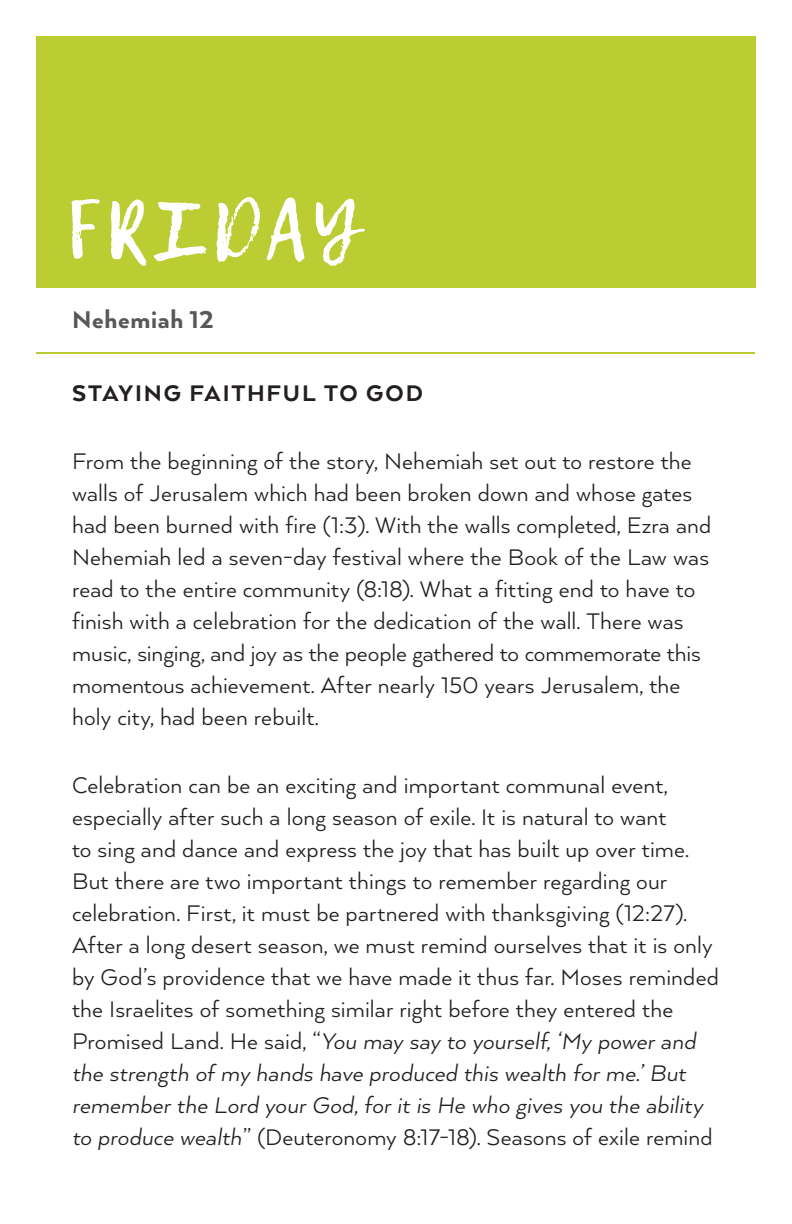
<style>
.page{position:relative;width:792px;height:1224px;background:#fff}
.page>*{position:absolute;margin:0;border:0;box-sizing:border-box;transform-origin:0 0}
.t1{font:80px "Lemon Tuesday";letter-spacing:.07em;color:#fff}
.t2{font:800 28px "Arquitecta";letter-spacing:.025em;color:#57585a}
.t3{font:26px/32px "Arquitecta";letter-spacing:.005em;color:#231f20}
.t4{font:800 26px "Arquitecta";letter-spacing:.07em;color:#231f20}
.s1{font-style:italic}
</style>
<div class="page">
<div style="left:36px;top:36px;width:720px;height:252px;background:#bccc33"></div>
<hr style="left:36px;top:352px;width:719px;height:2px;background:#bc3">
<h1 class="t1" style="left:66px;top:182px;width:294px">FRIDAY</h1>
<p class="t2" style="left:72px;top:302px;width:143px">Nehemiah 12</p>
<p class="t4" style="left:72px;top:377px;width:352px">STAYING FAITHFUL TO GOD</p>
<p class="t3" style="left:72px;top:444px;width:641px">From the beginning of the story, Nehemiah set out to restore the walls of Jerusalem which had been broken down and whose gates had been burned with fire (1:3). With the walls completed, Ezra and Nehemiah led a seven-day festival where the Book of the Law was read to the entire community (8:18). What a fitting end to have to finish with a celebration for the dedication of the wall. There was music, singing, and joy as the people gathered to commemorate this momentous achievement. After nearly 150 years Jerusalem, the holy city, had been rebuilt.</p>
<p class="t3" style="left:72px;top:768px;width:648px">Celebration can be an exciting and important communal event, especially after such a long season of exile. It is natural to want<br>to sing and dance and express the joy that has built up over time.<br>But there are two important things to remember regarding our celebration. First, it must be partnered with thanksgiving (12:27).<br>After a long desert season, we must remind ourselves that it is only by God’s providence that we have made it thus far. Moses reminded the Israelites of something similar right before they entered the Promised Land. He said, “<span class="s1">You may say to yourself, ‘My power and the strength of my hands have produced this wealth for me.’ But remember the Lord your God, for it is He who gives you the ability to produce wealth</span>” (Deuteronomy 8:17-18). Seasons of exile remind</p>
</div>
